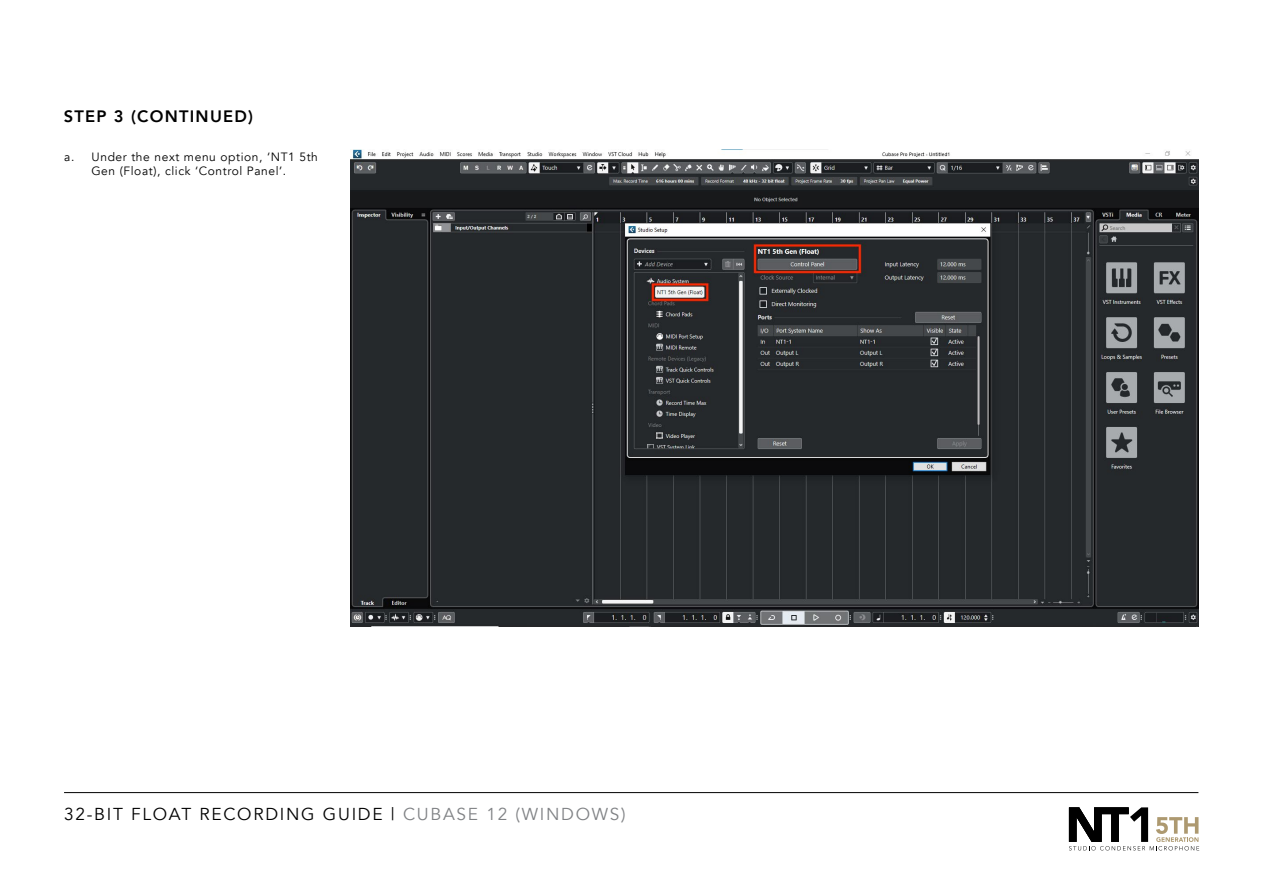
<style>
.page{position:relative;width:1263px;height:893px;background:#fff}
.page>*{position:absolute;margin:0;border:0;box-sizing:border-box;transform-origin:0 0}
.t1{font:17.25px "Avenir";letter-spacing:.1em;color:#000}
.t2{font:800 16.5px "Avenir";letter-spacing:.075em;color:#000}
.t3{font:12px/14.4px "Avenir";letter-spacing:.05em;color:#000;text-align:center}
.s1{color:#808285}
</style>
<div class="page">
<hr style="left:64px;top:792px;width:1134px;height:1px;background:#000">
<svg style="left:1069px;top:807px;width:130px;height:43px"></svg>
<img style="left:350px;top:150px;width:848px;height:477px">
<h2 class="t2" style="left:64px;top:103px;width:191px">STEP 3 (CONTINUED)</h2>
<p class="t3" style="left:64px;top:150px;width:255px">a. Under the next menu option, ‘NT1 5th<br>Gen (Float), click ‘Control Panel’.</p>
<h1 class="t1" style="left:64px;top:804px;width:563px">32-BIT FLOAT RECORDING GUIDE | <span class="s1">CUBASE 12 (WINDOWS)</span></h1>
</div>
